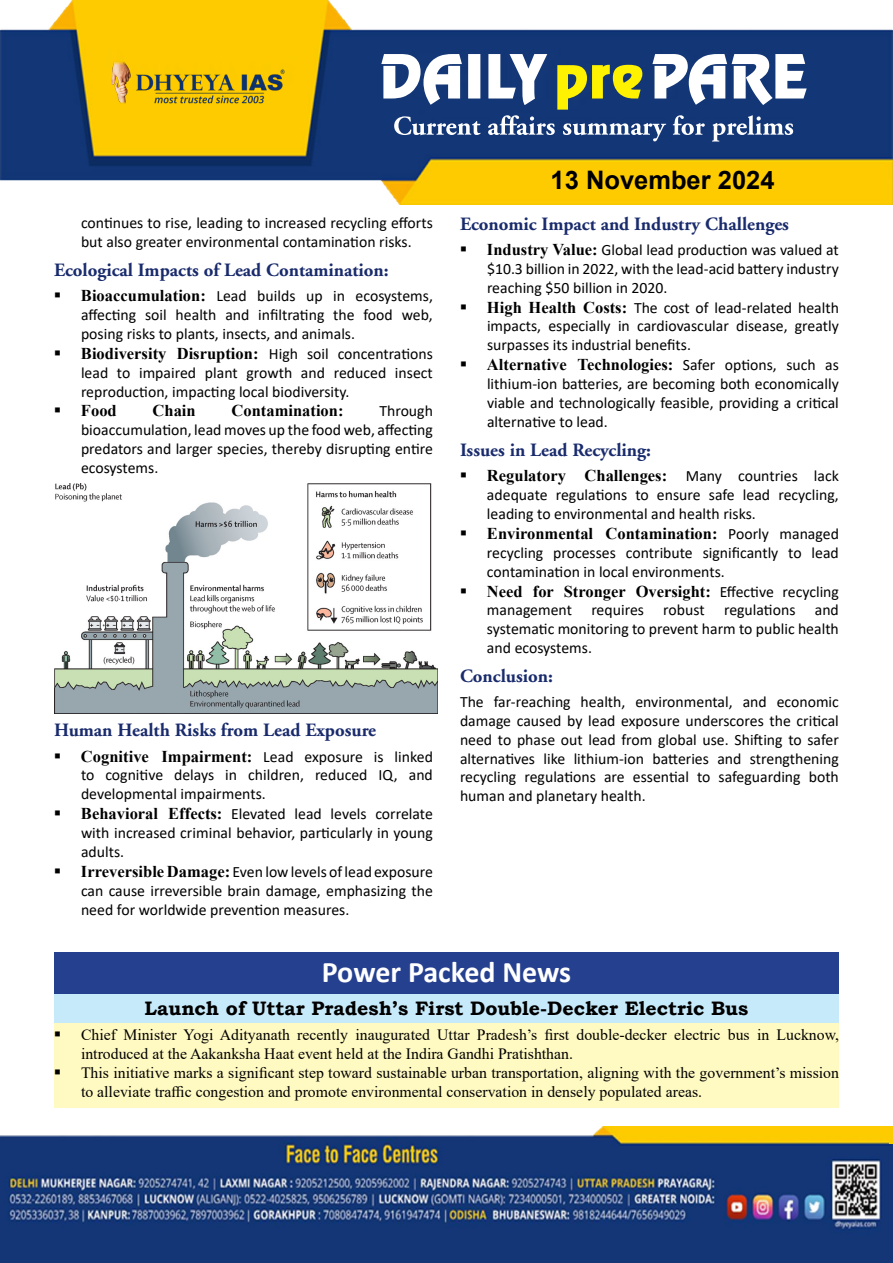
<style>
.page{position:relative;width:893px;height:1263px;background:#fff}
.page>*{position:absolute;margin:0;border:0;box-sizing:border-box;transform-origin:0 0}
.t1{font:700 30px "Calibri";letter-spacing:-.005em;color:#fff}
.t2{font:700 25.5px "Arial";color:#000}
.t3{font:700 19.5px "Bookman Old Style";color:#000}
.t4{font:700 18.75px "Adobe Garamond";color:#192b6c}
.t5{font:700 16.5px "Times New Roman";color:#000}
.t6{font:15.75px/18.9px "Calibri";color:#000}
.t7{font:15.75px/18.9px "Times New Roman";color:#000}
.s1{font-family:"Times New Roman";font-weight:700;font-size:16.5px}
.s2{font-family:"Calibri";font-weight:400;font-size:15.75px}
</style>
<div class="page">
<img style="left:0;top:0;width:893px;height:205px">
<img style="left:102px;top:50px;width:195px;height:75px">
<svg style="left:381px;top:54px;width:426px;height:88px"></svg>
<img style="left:0;top:1126px;width:890px;height:137px">
<svg style="left:890px;top:1144px;width:3px;height:119px"></svg>
<hr style="left:889px;top:1126px;width:4px;height:18px;background:#fbcc00">
<img style="left:54px;top:484px;width:383px;height:230px">
<div style="left:54px;top:952px;width:785px;height:44px;background:#25408f"></div>
<div style="left:54px;top:994px;width:785px;height:32px;background:#c7eafb"></div>
<div style="left:54px;top:1023px;width:785px;height:84px;background:#fffac2"></div>
<p class="t6" style="left:81px;top:213px;width:353px">continues to rise, leading to increased recycling efforts but also greater environmental contamination risks.</p>
<p class="t4" style="left:54px;top:260px;width:336px">Ecological Impacts of Lead Contamination:</p>
<p class="t6" style="left:81px;top:286px;width:353px;text-align:justify"><span class="s1">Bioaccumulation:</span> Lead builds up in ecosystems, affecting soil health and infiltrating the food web, posing risks to plants, insects, and animals.</p>
<p class="t5" style="left:81px;top:342px;width:353px">Biodiversity Disruption: <span class="s2">High soil concentrations</span></p>
<p class="t6" style="left:81px;top:363px;width:353px">lead to impaired plant growth and reduced insect reproduction, impacting local biodiversity.</p>
<p class="t5" style="left:81px;top:399px;width:37px">Food</p>
<p class="t5" style="left:153px;top:399px;width:45px">Chain</p>
<p class="t5" style="left:232px;top:399px;width:114px">Contamination:</p>
<p class="t6" style="left:81px;top:401px;width:353px;text-align:justify;text-indent:298px">Through bioaccumulation, lead moves up the food web, affecting predators and larger species, thereby disrupting entire ecosystems.</p>
<p class="t4" style="left:54px;top:720px;width:324px">Human Health Risks from Lead Exposure</p>
<p class="t5" style="left:81px;top:745px;width:353px">Cognitive Impairment: <span class="s2">Lead exposure is linked</span></p>
<p class="t6" style="left:81px;top:765px;width:353px">to cognitive delays in children, reduced IQ, and developmental impairments.<br><span class="s1">Behavioral Effects:</span> Elevated lead levels correlate with increased criminal behavior, particularly in young adults.<br><span class="s1">Irreversible Damage:</span> Even low levels of lead exposure can cause irreversible brain damage, emphasizing the need for worldwide prevention measures.</p>
<h2 class="t2" style="left:551px;top:162px;width:225px">13 November 2024</h2>
<p class="t4" style="left:460px;top:214px;width:330px">Economic Impact and Industry Challenges</p>
<p class="t6" style="left:487px;top:240px;width:353px"><span class="s1">Industry Value:</span> Global lead production was valued at $10.3 billion in 2022, with the lead-acid battery industry reaching $50 billion in 2020.<br><span class="s1">High Health Costs:</span> The cost of lead-related health impacts, especially in cardiovascular disease, greatly surpasses its industrial benefits.</p>
<p class="t5" style="left:487px;top:353px;width:353px">Alternative Technologies: <span class="s2">Safer options, such as</span></p>
<p class="t6" style="left:487px;top:374px;width:353px;text-align:justify">lithium-ion batteries, are becoming both economically viable and technologically feasible, providing a critical alternative to lead.</p>
<p class="t4" style="left:460px;top:440px;width:193px">Issues in Lead Recycling:</p>
<p class="t5" style="left:487px;top:464px;width:353px">Regulatory Challenges: <span class="s2">Many countries lack</span></p>
<p class="t6" style="left:487px;top:485px;width:353px">adequate regulations to ensure safe lead recycling, leading to environmental and health risks.</p>
<p class="t5" style="left:487px;top:522px;width:353px">Environmental Contamination: <span class="s2">Poorly managed</span></p>
<p class="t6" style="left:487px;top:543px;width:353px">recycling processes contribute significantly to lead contamination in local environments.</p>
<p class="t5" style="left:487px;top:580px;width:353px">Need for Stronger Oversight: <span class="s2">Effective recycling</span></p>
<p class="t6" style="left:487px;top:600px;width:353px;text-align:justify">management requires robust regulations and systematic monitoring to prevent harm to public health and ecosystems.</p>
<p class="t4" style="left:460px;top:666px;width:95px">Conclusion:</p>
<p class="t6" style="left:460px;top:692px;width:380px;text-align:justify">The far-reaching health, environmental, and economic damage caused by lead exposure underscores the critical need to phase out lead from global use. Shifting to safer alternatives like lithium-ion batteries and strengthening recycling regulations are essential to safeguarding both human and planetary health.</p>
<h1 class="t1" style="left:322px;top:950px;width:251px">Power Packed News</h1>
<p class="t3" style="left:145px;top:994px;width:605px">Launch of Uttar Pradesh’s First Double-Decker Electric Bus</p>
<p class="t7" style="left:81px;top:1025px;width:760px">Chief Minister Yogi Adityanath recently inaugurated Uttar Pradesh’s first double-decker electric bus in Lucknow, introduced at the Aakanksha Haat event held at the Indira Gandhi Pratishthan.<br>This initiative marks a significant step toward sustainable urban transportation, aligning with the government’s mission to alleviate traffic congestion and promote environmental conservation in densely populated areas.</p>
</div>
